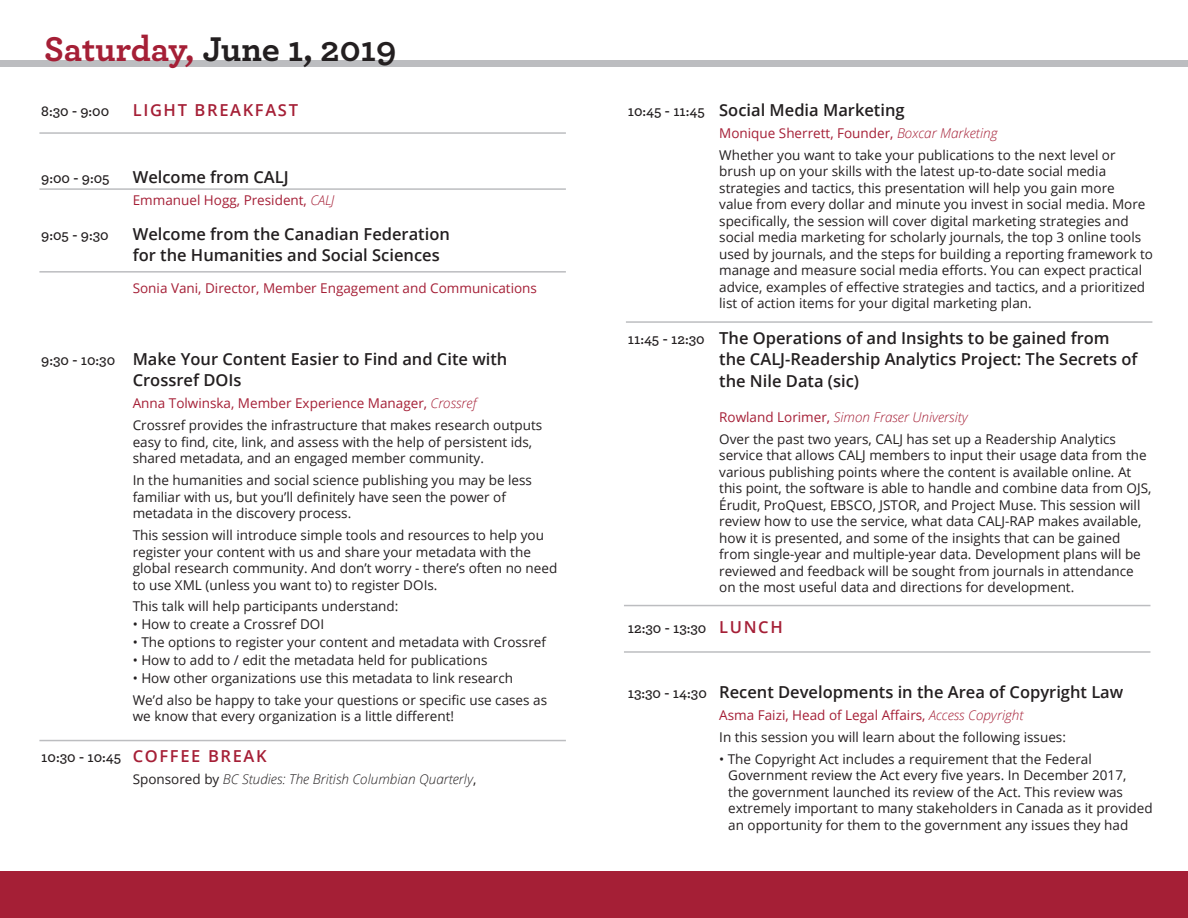
<style>
.page{position:relative;width:1188px;height:918px;background:#fff}
.page>*{position:absolute;margin:0;border:0;box-sizing:border-box;transform-origin:0 0}
.t1{font:700 36px "Archer";letter-spacing:-.005em;color:#231f20}
.Times_space{font:600 16.5px/21.6px "Open Sans";color:#231f20}
.Times_space-2{font:600 16.5px "Open Sans";letter-spacing:.1em;color:#a51f36}
.Times_space-3{font:600 15px "Archer";color:#231f20}
.Speakers_Bios{font:13.5px/16.5px "Open Sans";color:#231f20}
.Speakers_Bios-2{font:13.5px "Open Sans";color:#a51f36}
.Times_space-4{font:13.5px "Open Sans";color:#a51f36}
.Speakers_Bios-3{font:italic 300 13.5px "Open Sans";color:#231f20}
.Times_space-5{font:italic 300 13.5px "Open Sans";color:#a51f36}
.s1{color:#a51f36}
.s2{font-weight:300;font-style:italic}
.s3{font-family:"Archer";font-size:15px}
.s4{font-family:"Open Sans";font-size:16.5px;color:#a51f36}
.s5{font-weight:400;font-style:normal}
</style>
<div class="page">
<div style="left:0;top:60px;width:1188px;height:7px;background:#bcbdc0"></div>
<div style="left:0;top:872px;width:608px;height:46px;background:#a51f36"></div>
<hr style="left:39px;top:132px;width:527px;height:2px;background:#bcbdc0">
<hr style="left:39px;top:740px;width:527px;height:1px;background:#bcbdc0">
<hr style="left:39px;top:188px;width:527px;height:2px;background:#bcbdc0">
<hr style="left:39px;top:271px;width:527px;height:2px;background:#bcbdc0">
<div style="left:586px;top:872px;width:602px;height:46px;background:#a51f36"></div>
<hr style="left:626px;top:321px;width:526px;height:2px;background:#bcbdc0">
<hr style="left:624px;top:605px;width:526px;height:1px;background:#bcbdc0">
<hr style="left:624px;top:651px;width:526px;height:2px;background:#bcbdc0">
<h6 class="t1" style="left:44px;top:21px;width:354px"><span class="s1">Saturday,</span> June 1, 2019</h6>
<p class="Times_space-3" style="left:41px;top:100px;width:70px">8:30 - 9:00</p>
<p class="Times_space-2" style="left:133px;top:99px;width:167px">LIGHT BREAKFAST</p>
<p class="Times_space-3" style="left:41px;top:167px;width:70px">9:00 - 9:05</p>
<p class="Times_space" style="left:133px;top:166px;width:158px">Welcome from CALJ</p>
<p class="Speakers_Bios-2" style="left:133px;top:190px;width:203px">Emmanuel Hogg, President, <span class="s2">CALJ</span></p>
<p class="Times_space-3" style="left:41px;top:224px;width:69px">9:05 - 9:30</p>
<p class="Times_space" style="left:133px;top:223px;width:319px">Welcome from the Canadian Federation for the Humanities and Social Sciences</p>
<p class="Times_space-4" style="left:133px;top:279px;width:406px">Sonia Vani, Director, Member Engagement and Communications</p>
<p class="Times_space" style="left:133px;top:348px;width:376px;text-indent:-91px"><span class="s3">9:30 - 10:30</span> Make Your Content Easier to Find and Cite with<br>Crossref DOIs</p>
<p class="Speakers_Bios-2" style="left:133px;top:394px;width:345px">Anna Tolwinska, Member Experience Manager, <span class="s2">Crossref</span></p>
<p class="Speakers_Bios" style="left:133px;top:417px;width:411px">Crossref provides the infrastructure that makes research outputs easy to find, cite, link, and assess with the help of persistent ids, shared metadata, and an engaged member community.</p>
<p class="Speakers_Bios" style="left:133px;top:472px;width:401px">In the humanities and social science publishing you may be less familiar with us, but you’ll definitely have seen the power of metadata in the discovery process.</p>
<p class="Speakers_Bios" style="left:133px;top:527px;width:426px">This session will introduce simple tools and resources to help you register your content with us and share your metadata with the global research community. And don’t worry - there’s often no need to use XML (unless you want to) to register DOIs.</p>
<p class="Speakers_Bios" style="left:133px;top:598px;width:267px">This talk will help participants understand:</p>
<p class="Speakers_Bios" style="left:133px;top:616px;width:193px">• How to create a Crossref DOI</p>
<p class="Speakers_Bios" style="left:133px;top:634px;width:415px">• The options to register your content and metadata with Crossref</p>
<p class="Speakers_Bios" style="left:133px;top:651px;width:356px">• How to add to / edit the metadata held for publications</p>
<p class="Speakers_Bios" style="left:133px;top:669px;width:382px">• How other organizations use this metadata to link research</p>
<p class="Speakers_Bios" style="left:133px;top:691px;width:416px">We’d also be happy to take your questions or specific use cases as we know that every organization is a little different!</p>
<p class="Times_space-3" style="left:41px;top:746px;width:227px">10:30 - 10:45 <span class="s4">COFFEE BREAK</span></p>
<p class="Speakers_Bios-3" style="left:133px;top:769px;width:345px"><span class="s5">Sponsored by</span> BC Studies: The British Columbian Quarterly<span class="s5">,</span></p>
<p class="Times_space" style="left:628px;top:99px;width:278px"><span class="s3">10:45 - 11:45</span> Social Media Marketing</p>
<p class="Speakers_Bios-2" style="left:719px;top:124px;width:280px">Monique Sherrett, Founder, <span class="s2">Boxcar Marketing</span></p>
<p class="Speakers_Bios" style="left:719px;top:146px;width:435px">Whether you want to take your publications to the next level or brush up on your skills with the latest up-to-date social media strategies and tactics, this presentation will help you gain more<br>value from every dollar and minute you invest in social media. More specifically, the session will cover digital marketing strategies and social media marketing for scholarly journals, the top 3 online tools used by journals, and the steps for building a reporting framework to manage and measure social media efforts. You can expect practical advice, examples of effective strategies and tactics, and a prioritized list of action items for your digital marketing plan.</p>
<p class="Times_space" style="left:719px;top:326px;width:420px;text-indent:-91px"><span class="s3">11:45 - 12:30</span> The Operations of and Insights to be gained from the CALJ-Readership Analytics Project: The Secrets of the Nile Data (sic)</p>
<p class="Times_space-5" style="left:719px;top:408px;width:250px"><span class="s5">Rowland Lorimer,</span> Simon Fraser University</p>
<p class="Speakers_Bios" style="left:719px;top:430px;width:434px">Over the past two years, CALJ has set up a Readership Analytics service that allows CALJ members to input their usage data from the various publishing points where the content is available online. At this point, the software is able to handle and combine data from OJS, Érudit, ProQuest, EBSCO, JSTOR, and Project Muse. This session will review how to use the service, what data CALJ-RAP makes available, how it is presented, and some of the insights that can be gained from single-year and multiple-year data. Development plans will be reviewed and feedback will be sought from journals in attendance on the most useful data and directions for development.</p>
<p class="Times_space-3" style="left:628px;top:617px;width:157px">12:30 - 13:30 <span class="s4">LUNCH</span></p>
<p class="Times_space" style="left:628px;top:681px;width:497px"><span class="s3">13:30 - 14:30</span> Recent Developments in the Area of Copyright Law</p>
<p class="Speakers_Bios-2" style="left:719px;top:706px;width:306px">Asma Faizi, Head of Legal Affairs, <span class="s2">Access Copyright</span></p>
<p class="Speakers_Bios" style="left:719px;top:728px;width:348px">In this session you will learn about the following issues:</p>
<p class="Speakers_Bios" style="left:728px;top:750px;width:426px;text-indent:-9px">• The Copyright Act includes a requirement that the Federal Government review the Act every five years. In December 2017,<br>the government launched its review of the Act. This review was extremely important to many stakeholders in Canada as it provided an opportunity for them to the government any issues they had</p>
</div>
